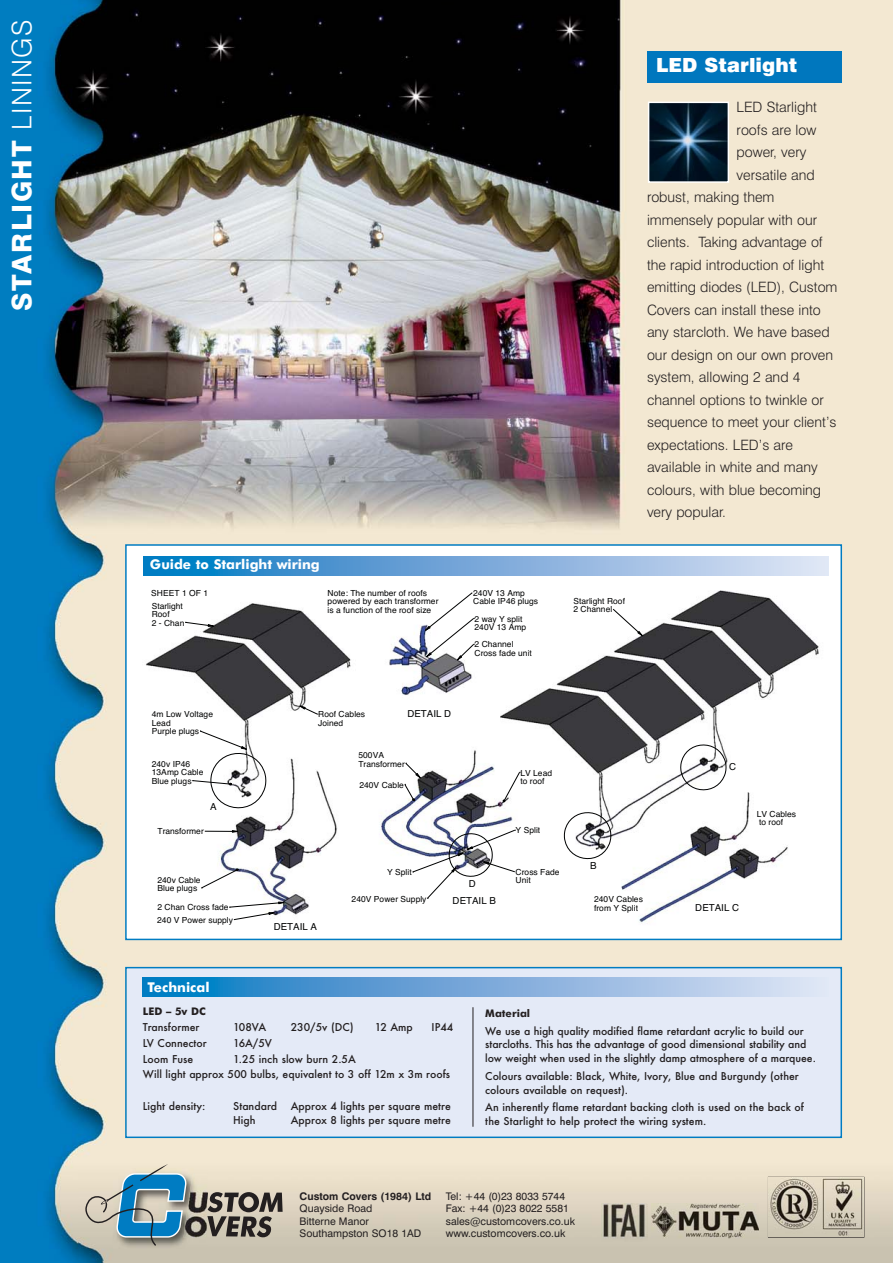
<style>
.page{position:relative;width:893px;height:1263px;background:#fff}
.page>*{position:absolute;margin:0;border:0;box-sizing:border-box;transform-origin:0 0}
.t1{font:800 27px "Swiss 721 BT";letter-spacing:.06em;color:#fff}
.t2{font:900 19.5px "Swiss 721 BT";color:#fff}
.t3{font:300 14.25px "Swiss 721 BT";color:#231f20}
.t4{font:700 13.5px "Futura BT";color:#fff}
.t5{font:500 10.5px/13.6px "Futura";color:#231f20}
.t6{font:10.5px/12.3px "Swiss 721 BT";color:#231f20}
.t7{font:700 10.5px "Swiss 721 BT";color:#231f20}
.t8{font:700 10.5px "Futura BT";color:#231f20}
.t9{font:9.6px "Helvetica";color:#010202}
.t10{font:8.4px/8.4px "Helvetica";letter-spacing:.005em;color:#010202}
.s1{font-weight:300}
</style>
<div class="page">
<img style="left:0;top:0;width:892px;height:1263px">
<img style="left:769px;top:1178px;width:95px;height:59px">
<img style="left:652px;top:1204px;width:106px;height:35px">
<img style="left:601px;top:1204px;width:46px;height:38px">
<img style="left:78px;top:1145px;width:129px;height:116px">
<svg style="left:83px;top:1164px;width:200px;height:82px;background:#9ea9a6"></svg>
<img style="left:651px;top:105px;width:75px;height:75px">
<div style="left:648px;top:102px;width:81px;height:81px;border:2px solid #fff"></div>
<div style="left:127px;top:968px;width:713px;height:169px;background:#e4eaf7"></div>
<div style="left:125px;top:967px;width:717px;height:171px;border:2px solid #007cc2"></div>
<svg style="left:143px;top:978px;width:660px;height:19px;background:#71a9d9"></svg>
<hr style="left:473px;top:1007px;width:1px;height:120px;background:#231f20">
<div style="left:647px;top:52px;width:195px;height:31px;background:#0077be"></div>
<img style="left:128px;top:547px;width:711px;height:390px">
<svg style="left:404px;top:784px;width:11px;height:17px"></svg>
<svg style="left:503px;top:772px;width:18px;height:30px"></svg>
<svg style="left:405px;top:763px;width:16px;height:15px"></svg>
<svg style="left:412px;top:828px;width:104px;height:71px"></svg>
<svg style="left:300px;top:706px;width:18px;height:9px"></svg>
<svg style="left:192px;top:730px;width:74px;height:87px"></svg>
<svg style="left:185px;top:622px;width:29px;height:5px"></svg>
<svg style="left:201px;top:869px;width:37px;height:20px"></svg>
<svg style="left:204px;top:830px;width:34px;height:2px"></svg>
<svg style="left:229px;top:902px;width:55px;height:18px"></svg>
<svg style="left:425px;top:592px;width:50px;height:69px"></svg>
<svg style="left:564px;top:806px;width:47px;height:61px"></svg>
<svg style="left:680px;top:738px;width:46px;height:59px"></svg>
<svg style="left:613px;top:608px;width:30px;height:28px"></svg>
<div style="left:125px;top:544px;width:717px;height:396px;border:2px solid #007cc2"></div>
<svg style="left:143px;top:556px;width:685px;height:20px;background:#75abda"></svg>
<h1 class="t1" style="left:9px;top:311px;width:293px;rotate:-90deg">STARLIGHT <span class="s1">LININGS</span></h1>
<h2 class="t2" style="left:656px;top:56px;width:143px">LED Starlight</h2>
<h3 class="t3" style="left:736px;top:100px;width:82px">LED Starlight</h3>
<h3 class="t3" style="left:736px;top:123px;width:81px">roofs are low</h3>
<h3 class="t3" style="left:736px;top:145px;width:71px">power, very</h3>
<h3 class="t3" style="left:736px;top:168px;width:80px">versatile and</h3>
<h3 class="t3" style="left:647px;top:190px;width:129px">robust, making them</h3>
<h3 class="t3" style="left:647px;top:213px;width:172px">immensely popular with our</h3>
<h3 class="t3" style="left:647px;top:235px;width:177px">clients. Taking advantage of</h3>
<h3 class="t3" style="left:647px;top:258px;width:179px">the rapid introduction of light</h3>
<h3 class="t3" style="left:647px;top:280px;width:192px">emitting diodes (LED), Custom</h3>
<h3 class="t3" style="left:647px;top:303px;width:175px">Covers can install these into</h3>
<h3 class="t3" style="left:647px;top:325px;width:184px">any starcloth. We have based</h3>
<h3 class="t3" style="left:647px;top:348px;width:188px">our design on our own proven</h3>
<h3 class="t3" style="left:647px;top:370px;width:155px">system, allowing 2 and 4</h3>
<h3 class="t3" style="left:647px;top:393px;width:178px">channel options to twinkle or</h3>
<h3 class="t3" style="left:647px;top:415px;width:191px">sequence to meet your client’s</h3>
<h3 class="t3" style="left:647px;top:438px;width:148px">expectations. LED’s are</h3>
<h3 class="t3" style="left:647px;top:460px;width:172px">available in white and many</h3>
<h3 class="t3" style="left:647px;top:483px;width:176px">colours, with blue becoming</h3>
<h3 class="t3" style="left:647px;top:505px;width:80px">very popular.</h3>
<p class="t4" style="left:150px;top:558px;width:171px">Guide to Starlight wiring</p>
<p class="t10" style="left:151px;top:590px;width:58px">SHEET 1 OF 1</p>
<p class="t10" style="left:152px;top:602px;width:33px">Starlight<br>Roof</p>
<p class="t10" style="left:152px;top:619px;width:34px">2 - Chan</p>
<p class="t10" style="left:328px;top:590px;width:112px">Note: The number of roofs powered by each transformer is a function of the roof size</p>
<p class="t10" style="left:473px;top:590px;width:66px">240V 13 Amp<br>Cable IP46 plugs</p>
<p class="t10" style="left:474px;top:615px;width:49px">2 way Y split</p>
<p class="t10" style="left:474px;top:641px;width:40px">2 Channel</p>
<p class="t10" style="left:474px;top:624px;width:53px">240V 13 Amp</p>
<p class="t10" style="left:573px;top:598px;width:53px">Starlight Roof<br>2 Channel</p>
<p class="t10" style="left:474px;top:650px;width:59px">Cross fade unit</p>
<p class="t10" style="left:152px;top:711px;width:63px">4m Low Voltage</p>
<p class="t10" style="left:318px;top:711px;width:48px">Roof Cables</p>
<p class="t10" style="left:152px;top:719px;width:20px">Lead</p>
<p class="t10" style="left:318px;top:719px;width:27px">Joined</p>
<p class="t10" style="left:152px;top:728px;width:49px">Purple plugs</p>
<p class="t10" style="left:358px;top:752px;width:27px">500VA</p>
<p class="t9" style="left:407px;top:710px;width:45px">DETAIL D</p>
<p class="t10" style="left:152px;top:761px;width:40px">240v IP46</p>
<p class="t10" style="left:152px;top:769px;width:53px">13Amp Cable<br>Blue plugs</p>
<p class="t9" style="left:210px;top:803px;width:8px">A</p>
<p class="t10" style="left:157px;top:828px;width:48px">Transformer</p>
<p class="t10" style="left:157px;top:877px;width:45px">240v Cable<br>Blue plugs</p>
<p class="t10" style="left:157px;top:917px;width:77px">240 V Power supply</p>
<p class="t10" style="left:157px;top:904px;width:73px">2 Chan Cross fade</p>
<p class="t9" style="left:274px;top:924px;width:45px">DETAIL A</p>
<p class="t10" style="left:358px;top:760px;width:48px">Transformer</p>
<p class="t10" style="left:359px;top:781px;width:46px">240V Cable</p>
<p class="t10" style="left:387px;top:869px;width:26px">Y Split</p>
<p class="t10" style="left:352px;top:895px;width:76px">240V Power Supply</p>
<p class="t9" style="left:469px;top:880px;width:9px">D</p>
<p class="t9" style="left:453px;top:897px;width:45px">DETAIL B</p>
<p class="t10" style="left:520px;top:769px;width:33px">LV Lead</p>
<p class="t10" style="left:520px;top:778px;width:26px">to roof</p>
<p class="t10" style="left:516px;top:827px;width:26px">Y Split</p>
<p class="t10" style="left:516px;top:869px;width:46px">Cross Fade<br>Unit</p>
<p class="t9" style="left:590px;top:862px;width:8px">B</p>
<p class="t10" style="left:594px;top:896px;width:50px">240V Cables from Y Split</p>
<p class="t9" style="left:729px;top:763px;width:9px">C</p>
<p class="t10" style="left:757px;top:811px;width:41px">LV Cables to roof</p>
<p class="t9" style="left:695px;top:904px;width:45px">DETAIL C</p>
<p class="t4" style="left:148px;top:980px;width:63px">Technical</p>
<p class="t8" style="left:143px;top:1006px;width:64px">LED – 5v DC</p>
<p class="t5" style="left:143px;top:1021px;width:58px">Transformer</p>
<p class="t5" style="left:233px;top:1021px;width:35px">108VA</p>
<p class="t5" style="left:291px;top:1021px;width:64px">230/5v (DC)</p>
<p class="t5" style="left:375px;top:1021px;width:40px">12 Amp</p>
<p class="t5" style="left:431px;top:1021px;width:23px">IP44</p>
<p class="t5" style="left:143px;top:1037px;width:65px">LV Connector</p>
<p class="t5" style="left:233px;top:1037px;width:40px">16A/5V</p>
<p class="t5" style="left:143px;top:1053px;width:52px">Loom Fuse</p>
<p class="t5" style="left:143px;top:1052px;width:309px;line-height:15.8px;text-align:center">1.25 inch slow burn 2.5A<br>Will light approx 500 bulbs, equivalent to 3 off 12m x 3m roofs</p>
<p class="t5" style="left:143px;top:1100px;width:64px">Light density:</p>
<p class="t5" style="left:233px;top:1100px;width:46px">Standard</p>
<p class="t5" style="left:291px;top:1100px;width:161px">Approx 4 lights per square metre</p>
<p class="t5" style="left:233px;top:1114px;width:24px">High</p>
<p class="t5" style="left:291px;top:1114px;width:161px">Approx 8 lights per square metre</p>
<p class="t8" style="left:485px;top:1008px;width:46px">Material</p>
<p class="t5" style="left:485px;top:1025px;width:332px">We use a high quality modified flame retardant acrylic to build our starcloths. This has the advantage of good dimensional stability and low weight when used in the slightly damp atmosphere of a marquee.</p>
<p class="t5" style="left:485px;top:1070px;width:315px">Colours available: Black, White, Ivory, Blue and Burgundy (other colours available on request).</p>
<p class="t5" style="left:485px;top:1102px;width:320px">An inherently flame retardant backing cloth is used on the back of the Starlight to help protect the wiring system.</p>
<p class="t7" style="left:300px;top:1191px;width:133px">Custom Covers (1984) Ltd</p>
<p class="t6" style="left:300px;top:1203px;width:123px">Quayside Road<br>Bitterne Manor<br>Southampston SO18 1AD</p>
<p class="t6" style="left:446px;top:1191px;width:131px">Tel: +44 (0)23 8033 5744<br>Fax: +44 (0)23 8022 5581 sales@customcovers.co.uk www.customcovers.co.uk</p>
</div>
